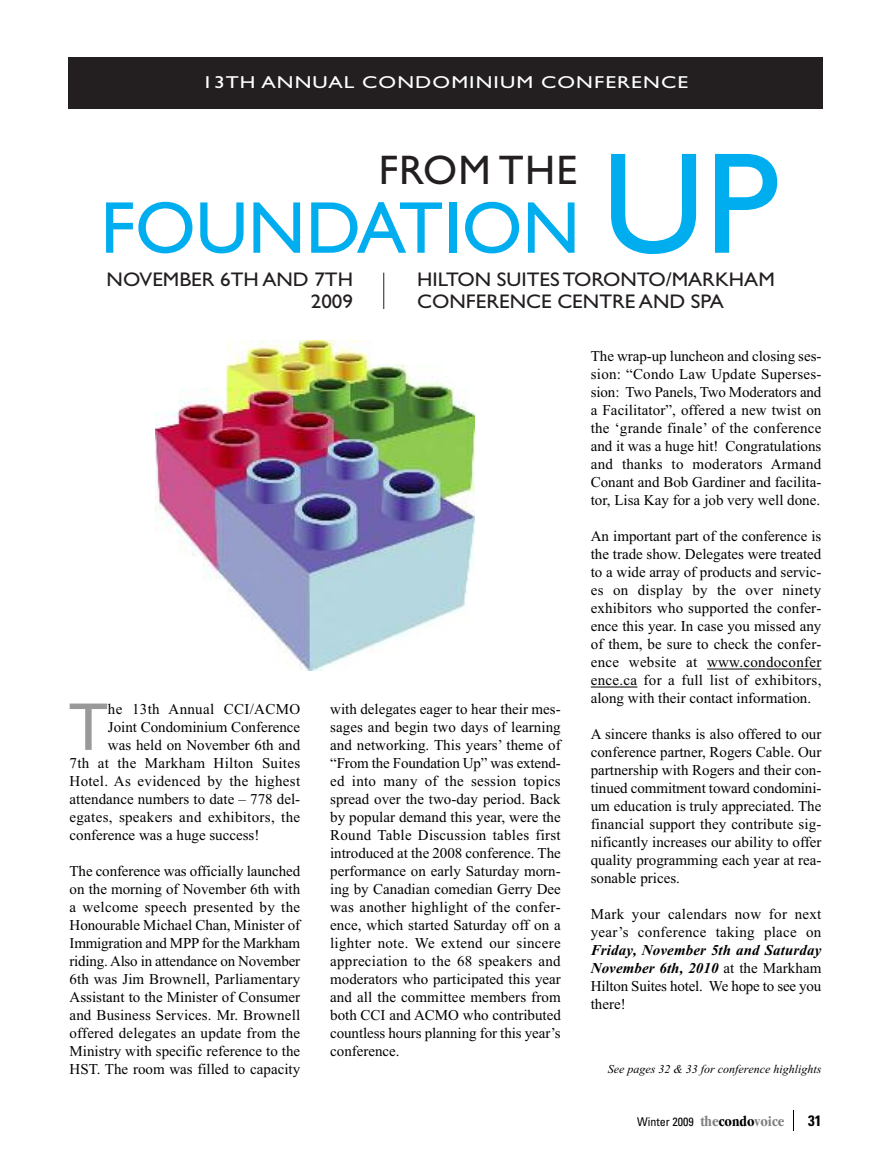
<style>
.page{position:relative;width:891px;height:1161px;background:#fff}
.page>*{position:absolute;margin:0;border:0;box-sizing:border-box;transform-origin:0 0}
.t1{font:73.8px "Gill Sans";color:#00aeef}
.t2{font:64.2px "Univers";color:#999}
.t3{font:41.4px "Gill Sans";letter-spacing:.03em;color:#231f20}
.t4{font:19.8px/22.2px "Gill Sans";color:#231f20;text-align:right;scale:1.07 1}
.t5{font:17.25px "Gill Sans";letter-spacing:.05em;color:#fff;scale:1.25 1}
.t6{font:15px/18px "Times New Roman";color:#000;text-align:justify}
.t7{font:15px/18px "Times New Roman";letter-spacing:.02em;color:#000}
.t8{font:700 condensed 15px "Univers";color:#000}
.t9{font:italic 12px "Times New Roman";color:#000}
.t10{font:condensed 12px "Univers";color:#000}
.s1{font-size:144.9px}
.s2{font-weight:700;font-style:italic}
.s3{font-family:"Garamond";font-weight:700;font-size:15px;color:#808080}
.s4{font-family:"Garamond";font-weight:700;font-size:15px}
</style>
<div class="page">
<svg style="left:793px;top:1110px;width:1px;height:21px"></svg>
<hr style="left:707px;top:669px;width:114px;height:1px;background:#000">
<hr style="left:591px;top:687px;width:46px;height:1px;background:#000">
<div style="left:68px;top:57px;width:755px;height:52px;background:#231f20"></div>
<hr style="left:383px;top:273px;width:1px;height:36px;background:#231f20">
<img style="left:156px;top:340px;width:319px;height:330px">
<p class="t5" style="left:202px;top:76px;width:390px">13TH ANNUAL CONDOMINIUM CONFERENCE</p>
<h1 class="t1" style="left:100px;top:200px;width:680px">FOUNDATION <span class="s1">UP</span></h1>
<h3 class="t3" style="left:379px;top:154px;width:200px">FROM THE</h3>
<h3 class="t4" style="left:107px;top:270px;width:232px">NOVEMBER 6TH AND 7TH<br>2009</h3>
<h3 class="t4" style="left:417px;top:270px;width:336px;text-align:left">HILTON SUITESTORONTO/MARKHAM<br>CONFERENCE CENTRE AND SPA</h3>
<h2 class="t2" style="left:69px;top:704px;width:41px">T</h2>
<p class="t7" style="left:108px;top:700px;width:194px">he 13th Annual CCI/ACMO</p>
<p class="t6" style="left:108px;top:718px;width:194px">Joint Condominium Conference</p>
<p class="t6" style="left:108px;top:736px;width:194px">was held on November 6th and</p>
<p class="t7" style="left:70px;top:754px;width:232px">7th at the Markham Hilton Suites</p>
<p class="t7" style="left:70px;top:772px;width:232px">Hotel. As evidenced by the highest</p>
<p class="t6" style="left:70px;top:790px;width:232px">attendance numbers to date – 778 del-</p>
<p class="t7" style="left:70px;top:808px;width:232px">egates, speakers and exhibitors, the</p>
<p class="t6" style="left:70px;top:826px;width:191px">conference was a huge success!</p>
<p class="t6" style="left:70px;top:862px;width:232px">The conference was officially launched on the morning of November 6th with a welcome speech presented by the Honourable Michael Chan, Minister of Immigration and MPP for the Markham riding. Also in attendance on November 6th was Jim Brownell, Parliamentary Assistant to the Minister of Consumer and Business Services. Mr. Brownell offered delegates an update from the Ministry with specific reference to the HST. The room was filled to capacity</p>
<p class="t6" style="left:330px;top:700px;width:232px">with delegates eager to hear their mes&shy;sages and begin two days of learning and networking. This years’ theme of “From the Foundation Up” was extend&shy;ed into many of the session topics spread over the two-day period. Back by popular demand this year, were the Round Table Discussion tables first introduced at the 2008 conference. The performance on early Saturday morn&shy;ing by Canadian comedian Gerry Dee was another highlight of the confer&shy;ence, which started Saturday off on a lighter note. We extend our sincere appreciation to the 68 speakers and moderators who participated this year and all the committee members from both CCI and ACMO who contributed countless hours planning for this year’s conference.</p>
<p class="t6" style="left:591px;top:347px;width:232px">The wrap-up luncheon and closing ses&shy;sion: “Condo Law Update Superses&shy;sion: Two Panels, Two Moderators and a Facilitator”, offered a new twist on the ‘grande finale’ of the conference and it was a huge hit! Congratulations and thanks to moderators Armand Conant and Bob Gardiner and facilita&shy;tor, Lisa Kay for a job very well done.</p>
<p class="t6" style="left:591px;top:527px;width:232px">An important part of the conference is the trade show. Delegates were treated to a wide array of products and servic&shy;es on display by the over ninety exhibitors who supported the confer&shy;ence this year. In case you missed any of them, be sure to check the confer&shy;ence website at www.condoconfer ence.ca for a full list of exhibitors, along with their contact information.</p>
<p class="t6" style="left:591px;top:725px;width:232px">A sincere thanks is also offered to our conference partner, Rogers Cable. Our partnership with Rogers and their con&shy;tinued commitment toward condomini&shy;um education is truly appreciated. The financial support they contribute sig&shy;nificantly increases our ability to offer quality programming each year at rea&shy;sonable prices.</p>
<p class="t7" style="left:591px;top:905px;width:232px">Mark your calendars now for next year’s conference taking place on</p>
<p class="t6" style="left:591px;top:941px;width:232px"><span class="s2">Friday, November 5th and Saturday November 6th, 2010</span> at the Markham Hilton Suites hotel. We hope to see you there!</p>
<p class="t9" style="left:608px;top:1061px;width:215px">See pages 32 &amp; 33 for conference highlights</p>
<p class="t10" style="left:637px;top:1117px;width:149px">Winter 2009 <span class="s3">the</span><span class="s4">condo</span><span class="s3">voice</span></p>
<p class="t8" style="left:808px;top:1115px;width:15px">31</p>
</div>
